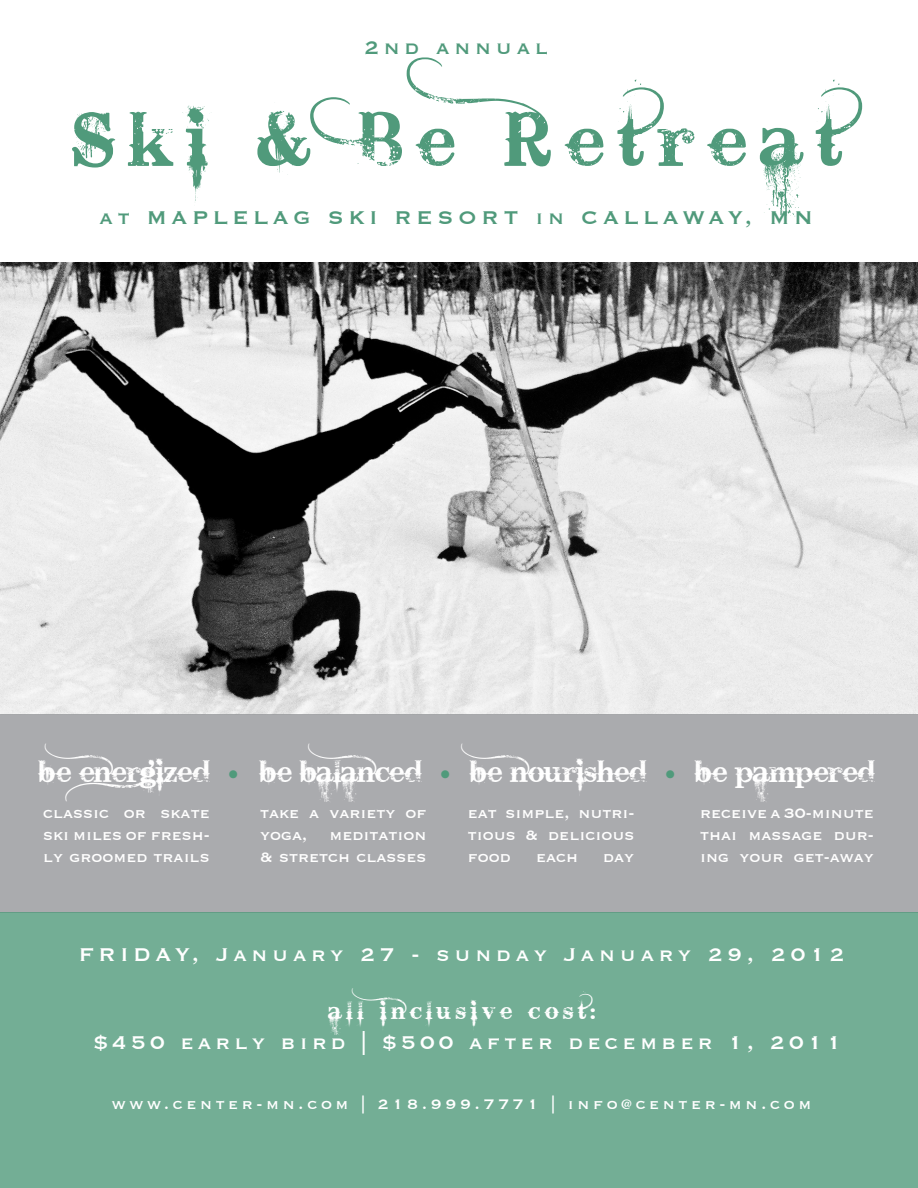
<style>
.page{position:relative;width:918px;height:1188px;background:#fff}
.page>*{position:absolute;margin:0;border:0;box-sizing:border-box;transform-origin:0 0}
.t1{font:75px "Bleeding Cowboys";letter-spacing:.2em;color:#509a7b}
.t2{font:30px "Bleeding Cowboys";color:#fff}
.t3{font:24px "Copperplate";letter-spacing:.2em;color:#509a7b}
.t4{font:24px "Copperplate";letter-spacing:.2em;color:#fff}
.t5{font:24px "Copperplate";letter-spacing:.18em;color:#fff}
.t6{font:24px "Bleeding Cowboys";letter-spacing:.2em;color:#fff}
.t7{font:18px/21.6px "Copperplate";color:#fff;text-align:justify}
.t8{font:18px "Copperplate";letter-spacing:.2em;color:#fff}
.s1{font-family:"Copperplate";color:#509a7b}
</style>
<div class="page">
<img style="left:0;top:262px;width:918px;height:453px">
<div style="left:0;top:715px;width:918px;height:198px;background:#aaabae"></div>
<div style="left:0;top:912px;width:918px;height:276px;background:#73ae95"></div>
<p class="t3" style="left:364px;top:32px;width:185px">2nd annual</p>
<p class="t1" style="left:72px;top:96px;width:770px">Ski &amp; Be Retreat</p>
<p class="t3" style="left:100px;top:202px;width:715px">at MAPLELAG SKI RESORT in CALLAWAY, MN</p>
<p class="t2" style="left:38px;top:754px;width:837px">be energized <span class="s1">•</span> be balanced <span class="s1">•</span> be nourished <span class="s1">•</span> be pampered</p>
<p class="t7" style="left:43px;top:802px;width:168px">classic or skate ski miles of fresh&shy;ly groomed trails</p>
<p class="t7" style="left:700px;top:802px;width:175px">receive a 30-minute thai massage dur&shy;ing your get-away</p>
<p class="t7" style="left:260px;top:802px;width:168px">take a variety of yoga, meditation &amp; stretch classes</p>
<p class="t7" style="left:468px;top:802px;width:168px">eat simple, nutri&shy;tious &amp; delicious food</p>
<p class="t7" style="left:536px;top:845px;width:44px">each</p>
<p class="t7" style="left:603px;top:845px;width:33px">day</p>
<p class="t4" style="left:79px;top:939px;width:767px">FRIDAY, January 27 - sunday January 29, 2012</p>
<p class="t6" style="left:328px;top:996px;width:268px">all inclusive cost:</p>
<p class="t5" style="left:93px;top:1027px;width:750px">$450 early bird | $500 after december 1, 2011</p>
<p class="t8" style="left:112px;top:1092px;width:701px">www.center-mn.com | 218.999.7771 | info@center-mn.com</p>
</div>
